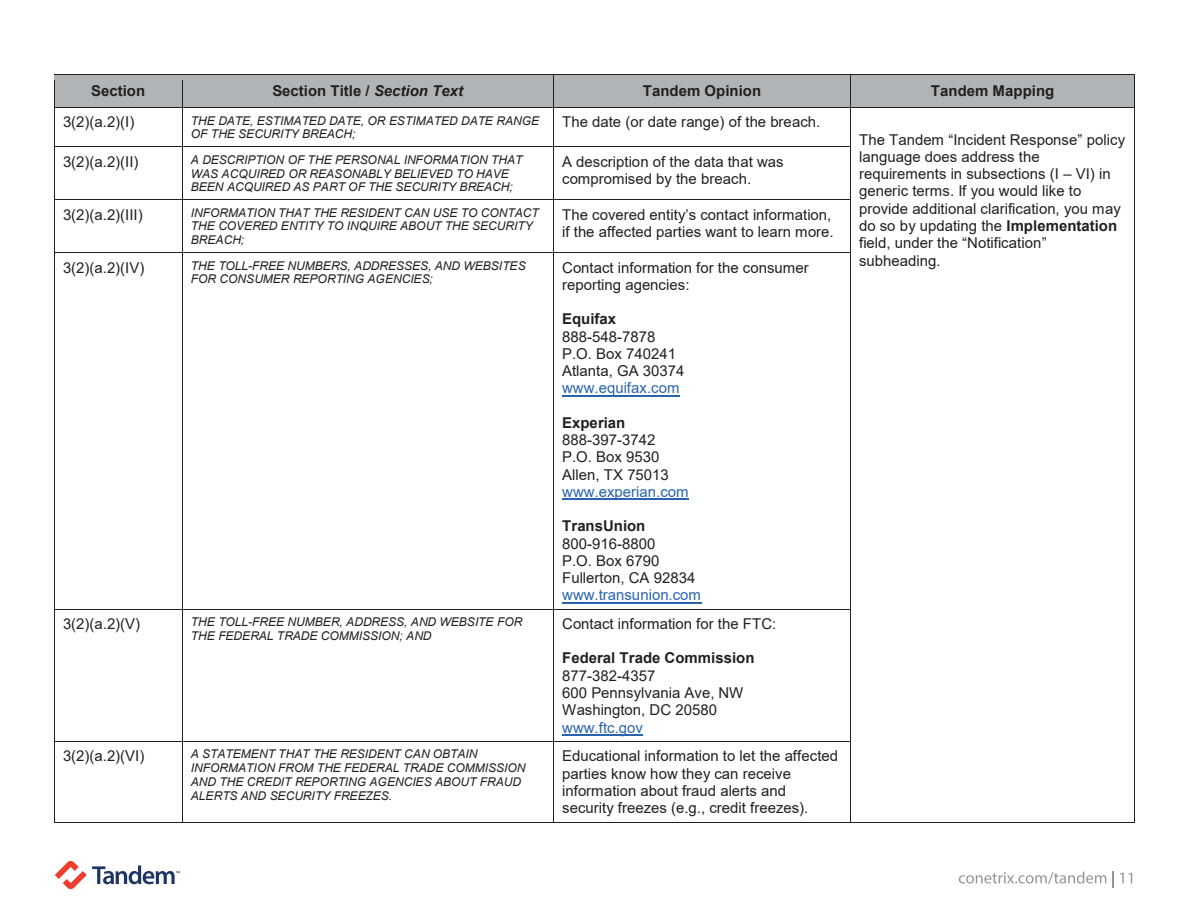
<style>
.page{position:relative;width:1188px;height:918px;background:#fff}
.page>*{position:absolute;margin:0;border:0;box-sizing:border-box;transform-origin:0 0}
.t1{font:15px/17.2px "Arial";color:#231f20}
.t2{font:700 15px "Arial";color:#231f20}
.t3{font:15px "Arial";color:#2864b0}
.t4{font:italic 12px/13.8px "Arial";color:#231f20}
.s1{font-style:italic}
.s2{font-weight:700}
</style>
<div class="page">
<div style="left:55px;top:75px;width:127px;height:32px;background:#b1b4b6"></div>
<div style="left:183px;top:75px;width:370px;height:32px;background:#b1b4b6"></div>
<div style="left:554px;top:75px;width:296px;height:32px;background:#b1b4b6"></div>
<div style="left:851px;top:75px;width:283px;height:32px;background:#b1b4b6"></div>
<hr style="left:55px;top:74px;width:127px;height:1px;background:#231f20">
<hr style="left:183px;top:74px;width:370px;height:1px;background:#231f20">
<hr style="left:554px;top:74px;width:296px;height:1px;background:#231f20">
<hr style="left:851px;top:74px;width:283px;height:1px;background:#231f20">
<svg style="left:54px;top:74px;width:1px;height:39px"></svg>
<hr style="left:55px;top:107px;width:127px;height:1px;background:#231f20">
<svg style="left:182px;top:74px;width:1px;height:39px"></svg>
<hr style="left:183px;top:107px;width:370px;height:1px;background:#231f20">
<svg style="left:553px;top:74px;width:1px;height:39px"></svg>
<hr style="left:554px;top:107px;width:296px;height:1px;background:#231f20">
<svg style="left:850px;top:74px;width:1px;height:39px"></svg>
<hr style="left:851px;top:107px;width:283px;height:1px;background:#231f20">
<svg style="left:1134px;top:74px;width:1px;height:39px"></svg>
<hr style="left:54px;top:113px;width:1px;height:34px;background:#231f20">
<hr style="left:182px;top:113px;width:1px;height:34px;background:#231f20">
<hr style="left:553px;top:113px;width:1px;height:34px;background:#231f20">
<hr style="left:850px;top:113px;width:1px;height:34px;background:#231f20">
<hr style="left:1134px;top:113px;width:1px;height:34px;background:#231f20">
<hr style="left:55px;top:147px;width:127px;height:1px;background:#231f20">
<hr style="left:183px;top:147px;width:370px;height:1px;background:#231f20">
<hr style="left:554px;top:147px;width:296px;height:1px;background:#231f20">
<hr style="left:54px;top:153px;width:1px;height:46px;background:#231f20">
<hr style="left:182px;top:153px;width:1px;height:46px;background:#231f20">
<hr style="left:553px;top:153px;width:1px;height:46px;background:#231f20">
<hr style="left:850px;top:153px;width:1px;height:46px;background:#231f20">
<hr style="left:1134px;top:153px;width:1px;height:46px;background:#231f20">
<hr style="left:55px;top:199px;width:127px;height:1px;background:#231f20">
<hr style="left:183px;top:199px;width:370px;height:1px;background:#231f20">
<hr style="left:554px;top:199px;width:296px;height:1px;background:#231f20">
<hr style="left:54px;top:206px;width:1px;height:46px;background:#231f20">
<hr style="left:182px;top:206px;width:1px;height:46px;background:#231f20">
<hr style="left:553px;top:206px;width:1px;height:46px;background:#231f20">
<hr style="left:850px;top:206px;width:1px;height:46px;background:#231f20">
<hr style="left:1134px;top:206px;width:1px;height:46px;background:#231f20">
<hr style="left:562px;top:395px;width:118px;height:1px;background:#2864b0">
<hr style="left:562px;top:499px;width:127px;height:1px;background:#2864b0">
<hr style="left:562px;top:602px;width:139px;height:1px;background:#2864b0">
<hr style="left:55px;top:252px;width:127px;height:1px;background:#231f20">
<hr style="left:183px;top:252px;width:370px;height:1px;background:#231f20">
<hr style="left:554px;top:252px;width:296px;height:1px;background:#231f20">
<hr style="left:54px;top:259px;width:1px;height:350px;background:#231f20">
<hr style="left:182px;top:259px;width:1px;height:350px;background:#231f20">
<hr style="left:553px;top:259px;width:1px;height:350px;background:#231f20">
<hr style="left:850px;top:259px;width:1px;height:350px;background:#231f20">
<hr style="left:1134px;top:259px;width:1px;height:350px;background:#231f20">
<hr style="left:562px;top:734px;width:81px;height:1px;background:#2864b0">
<hr style="left:55px;top:609px;width:127px;height:1px;background:#231f20">
<hr style="left:183px;top:609px;width:370px;height:1px;background:#231f20">
<hr style="left:554px;top:609px;width:296px;height:1px;background:#231f20">
<hr style="left:54px;top:615px;width:1px;height:126px;background:#231f20">
<hr style="left:182px;top:615px;width:1px;height:126px;background:#231f20">
<hr style="left:553px;top:615px;width:1px;height:126px;background:#231f20">
<hr style="left:850px;top:615px;width:1px;height:126px;background:#231f20">
<hr style="left:1134px;top:615px;width:1px;height:126px;background:#231f20">
<hr style="left:55px;top:741px;width:127px;height:1px;background:#231f20">
<hr style="left:183px;top:741px;width:370px;height:1px;background:#231f20">
<hr style="left:554px;top:741px;width:296px;height:1px;background:#231f20">
<hr style="left:54px;top:747px;width:1px;height:75px;background:#231f20">
<hr style="left:55px;top:822px;width:127px;height:1px;background:#231f20">
<hr style="left:182px;top:747px;width:1px;height:75px;background:#231f20">
<hr style="left:183px;top:822px;width:370px;height:1px;background:#231f20">
<hr style="left:553px;top:747px;width:1px;height:75px;background:#231f20">
<hr style="left:554px;top:822px;width:296px;height:1px;background:#231f20">
<hr style="left:850px;top:747px;width:1px;height:75px;background:#231f20">
<hr style="left:851px;top:822px;width:283px;height:1px;background:#231f20">
<hr style="left:1134px;top:747px;width:1px;height:75px;background:#231f20">
<svg style="left:959px;top:872px;width:147px;height:12px"></svg>
<svg style="left:1112px;top:871px;width:2px;height:16px"></svg>
<svg style="left:1120px;top:873px;width:12px;height:10px"></svg>
<svg style="left:55px;top:860px;width:125px;height:30px"></svg>
<p class="t2" style="left:91px;top:80px;width:55px">Section</p>
<p class="t2" style="left:272px;top:80px;width:192px">Section Title / <span class="s1">Section Text</span></p>
<p class="t2" style="left:643px;top:80px;width:120px">Tandem Opinion</p>
<p class="t2" style="left:931px;top:80px;width:125px">Tandem Mapping</p>
<p class="t1" style="left:63px;top:113px;width:73px">3(2)(a.2)(I)</p>
<p class="t4" style="left:191px;top:114px;width:350px">THE DATE, ESTIMATED DATE, OR ESTIMATED DATE RANGE<br>OF THE SECURITY BREACH;</p>
<p class="t1" style="left:562px;top:113px;width:260px">The date (or date range) of the breach.</p>
<p class="t1" style="left:859px;top:131px;width:268px">The Tandem “Incident Response” policy language does address the requirements in subsections (I – VI) in generic terms. If you would like to provide additional clarification, you may do so by updating the <span class="s2">Implementation </span>field, under the “Notification” subheading.</p>
<p class="t1" style="left:63px;top:153px;width:77px">3(2)(a.2)(II)</p>
<p class="t4" style="left:191px;top:153px;width:333px">A DESCRIPTION OF THE PERSONAL INFORMATION THAT<br>WAS ACQUIRED OR REASONABLY BELIEVED TO HAVE<br>BEEN ACQUIRED AS PART OF THE SECURITY BREACH;</p>
<p class="t1" style="left:562px;top:153px;width:223px">A description of the data that was compromised by the breach.</p>
<p class="t1" style="left:63px;top:206px;width:81px">3(2)(a.2)(III)</p>
<p class="t4" style="left:191px;top:206px;width:350px">INFORMATION THAT THE RESIDENT CAN USE TO CONTACT<br>THE COVERED ENTITY TO INQUIRE ABOUT THE SECURITY<br>BREACH;</p>
<p class="t1" style="left:562px;top:206px;width:273px">The covered entity’s contact information, if the affected parties want to learn more.</p>
<p class="t1" style="left:63px;top:259px;width:83px">3(2)(a.2)(IV)</p>
<p class="t4" style="left:191px;top:259px;width:336px">THE TOLL-FREE NUMBERS, ADDRESSES, AND WEBSITES<br>FOR CONSUMER REPORTING AGENCIES;</p>
<p class="t1" style="left:562px;top:259px;width:248px">Contact information for the consumer reporting agencies:</p>
<p class="t2" style="left:562px;top:308px;width:55px">Equifax</p>
<p class="t1" style="left:562px;top:328px;width:124px">888-548-7878<br>P.O. Box 740241<br>Atlanta, GA 30374</p>
<p class="t3" style="left:562px;top:378px;width:119px">www.equifax.com</p>
<p class="t2" style="left:562px;top:412px;width:65px">Experian</p>
<p class="t1" style="left:562px;top:431px;width:108px">888-397-3742<br>P.O. Box 9530<br>Allen, TX 75013</p>
<p class="t3" style="left:562px;top:481px;width:128px">www.experian.com</p>
<p class="t2" style="left:562px;top:515px;width:85px">TransUnion</p>
<p class="t1" style="left:562px;top:535px;width:135px">800-916-8800<br>P.O. Box 6790<br>Fullerton, CA 92834</p>
<p class="t3" style="left:562px;top:585px;width:140px">www.transunion.com</p>
<p class="t1" style="left:63px;top:615px;width:79px">3(2)(a.2)(V)</p>
<p class="t4" style="left:191px;top:615px;width:333px">THE TOLL-FREE NUMBER, ADDRESS, AND WEBSITE FOR<br>THE FEDERAL TRADE COMMISSION; AND</p>
<p class="t1" style="left:562px;top:615px;width:216px">Contact information for the FTC:</p>
<p class="t2" style="left:562px;top:648px;width:194px">Federal Trade Commission</p>
<p class="t1" style="left:562px;top:667px;width:183px">877-382-4357<br>600 Pennsylvania Ave, NW<br>Washington, DC 20580</p>
<p class="t3" style="left:562px;top:717px;width:82px">www.ftc.gov</p>
<p class="t1" style="left:63px;top:747px;width:83px">3(2)(a.2)(VI)</p>
<p class="t4" style="left:191px;top:748px;width:336px">A STATEMENT THAT THE RESIDENT CAN OBTAIN INFORMATION FROM THE FEDERAL TRADE COMMISSION AND THE CREDIT REPORTING AGENCIES ABOUT FRAUD ALERTS AND SECURITY FREEZES.</p>
<p class="t1" style="left:562px;top:747px;width:277px">Educational information to let the affected parties know how they can receive information about fraud alerts and security freezes (e.g., credit freezes).</p>
</div>
